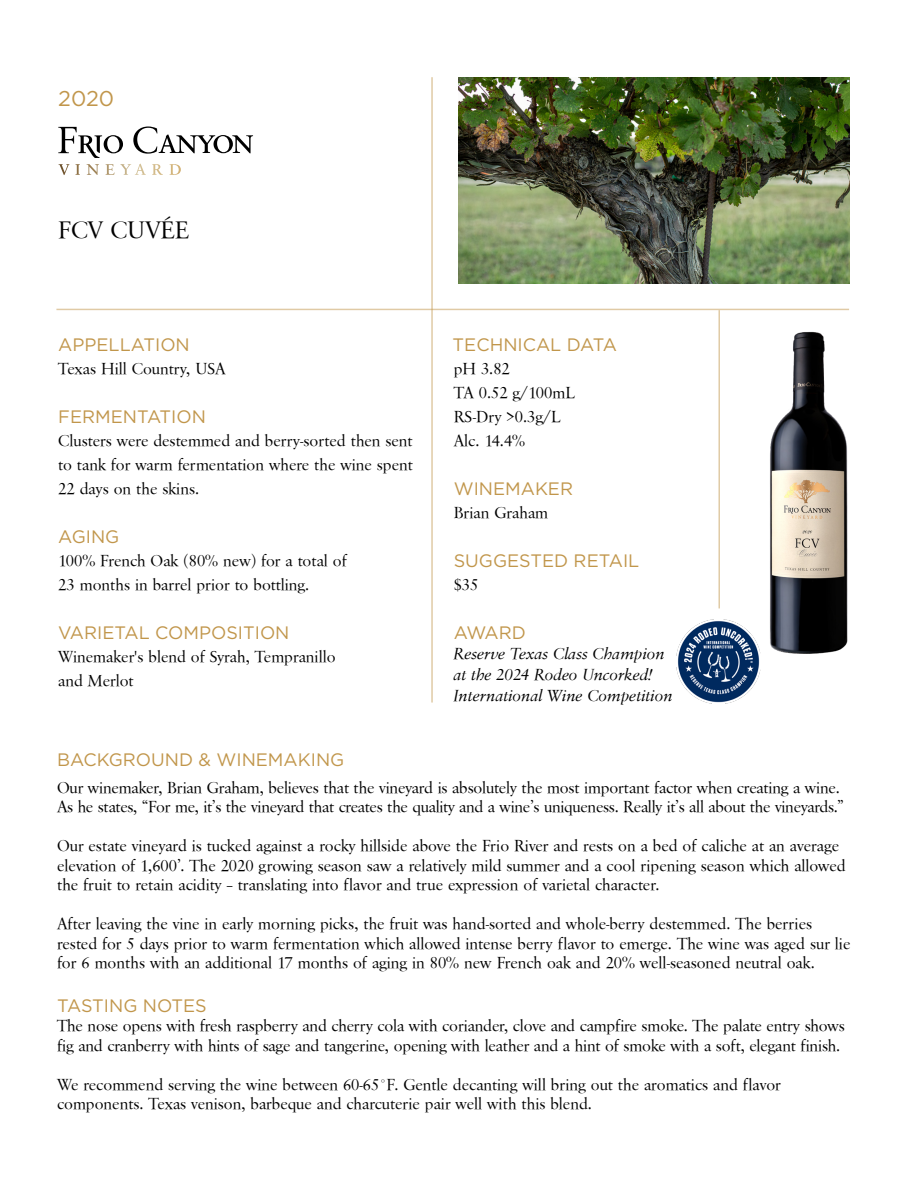
<style>
.page{position:relative;width:918px;height:1188px;background:#fff}
.page>*{position:absolute;margin:0;border:0;box-sizing:border-box;transform-origin:0 0}
.t1{font:24.6px "Savoy";color:#000}
.t2{font:21.45px "Gotham";color:#c1964b}
.t3{font:18px "Gotham";color:#c1964b}
.t4{font:16.5px/19.5px "Savoy";color:#000}
.t5{font:italic 16.5px/21px "Savoy";color:#000}
</style>
<div class="page">
<svg style="left:58px;top:164px;width:11px;height:11px"></svg>
<svg style="left:75px;top:164px;width:5px;height:11px"></svg>
<svg style="left:87px;top:164px;width:12px;height:11px"></svg>
<svg style="left:106px;top:164px;width:40px;height:11px"></svg>
<svg style="left:152px;top:164px;width:11px;height:11px"></svg>
<svg style="left:169px;top:164px;width:12px;height:11px"></svg>
<svg style="left:133px;top:127px;width:120px;height:27px"></svg>
<svg style="left:58px;top:127px;width:65px;height:31px"></svg>
<hr style="left:56px;top:309px;width:793px;height:1px;background:#c1964b">
<img style="left:458px;top:77px;width:391px;height:207px">
<hr style="left:431px;top:77px;width:2px;height:626px;background:#c1964b">
<hr style="left:718px;top:310px;width:2px;height:298px;background:#c1964b">
<img style="left:677px;top:620px;width:84px;height:84px">
<img style="left:758px;top:331px;width:90px;height:331px">
<h2 class="t2" style="left:58px;top:85px;width:58px">2020</h2>
<h1 class="t1" style="left:58px;top:216px;width:132px">FCV CUVÉE</h1>
<p class="t3" style="left:58px;top:333px;width:133px">APPELLATION</p>
<p class="t4" style="left:58px;top:359px;width:169px">Texas Hill Country, USA</p>
<p class="t3" style="left:58px;top:405px;width:149px">FERMENTATION</p>
<p class="t4" style="left:58px;top:429px;width:356px;line-height:24px;text-align:justify">Clusters were destemmed and berry-sorted then sent to tank for warm fermentation where the wine spent 22 days on the skins.</p>
<p class="t3" style="left:58px;top:525px;width:63px">AGING</p>
<p class="t4" style="left:58px;top:549px;width:290px;line-height:24px">100% French Oak (80% new) for a total of<br>23 months in barrel prior to bottling.</p>
<p class="t3" style="left:58px;top:621px;width:233px">VARIETAL COMPOSITION</p>
<p class="t4" style="left:58px;top:645px;width:279px;line-height:24px">Winemaker's blend of Syrah, Tempranillo and Merlot</p>
<p class="t3" style="left:453px;top:333px;width:166px">TECHNICAL DATA</p>
<p class="t4" style="left:454px;top:357px;width:122px;line-height:24px">pH 3.82<br>TA 0.52 g/100mL<br>RS-Dry &gt;0.3g/L<br>Alc. 14.4%</p>
<p class="t3" style="left:454px;top:477px;width:121px">WINEMAKER</p>
<p class="t4" style="left:454px;top:503px;width:96px">Brian Graham</p>
<p class="t3" style="left:454px;top:549px;width:187px">SUGGESTED RETAIL</p>
<p class="t4" style="left:454px;top:575px;width:26px">$35</p>
<p class="t3" style="left:454px;top:621px;width:74px">AWARD</p>
<p class="t5" style="left:454px;top:643px;width:221px">Reserve Texas Class Champion at the 2024 Rodeo Uncorked!<br>International Wine Competition</p>
<p class="t3" style="left:57px;top:748px;width:289px">BACKGROUND &amp; WINEMAKING</p>
<p class="t4" style="left:57px;top:778px;width:788px">Our winemaker, Brian Graham, believes that the vineyard is absolutely the most important factor when creating a wine.<br>As he states, “For me, it’s the vineyard that creates the quality and a wine’s uniqueness. Really it’s all about the vineyards.”</p>
<p class="t4" style="left:57px;top:836px;width:790px">Our estate vineyard is tucked against a rocky hillside above the Frio River and rests on a bed of caliche at an average elevation of 1,600’. The 2020 growing season saw a relatively mild summer and a cool ripening season which allowed the fruit to retain acidity – translating into flavor and true expression of varietal character.</p>
<p class="t4" style="left:57px;top:914px;width:795px">After leaving the vine in early morning picks, the fruit was hand-sorted and whole-berry destemmed. The berries rested for 5 days prior to warm fermentation which allowed intense berry flavor to emerge. The wine was aged sur lie for 6 months with an additional 17 months of aging in 80% new French oak and 20% well-seasoned neutral oak.</p>
<p class="t3" style="left:57px;top:994px;width:151px">TASTING NOTES</p>
<p class="t4" style="left:57px;top:1016px;width:789px">The nose opens with fresh raspberry and cherry cola with coriander, clove and campfire smoke. The palate entry shows fig and cranberry with hints of sage and tangerine, opening with leather and a hint of smoke with a soft, elegant finish.</p>
<p class="t4" style="left:57px;top:1075px;width:725px">We recommend serving the wine between 60-65°F. Gentle decanting will bring out the aromatics and flavor components. Texas venison, barbeque and charcuterie pair well with this blend.</p>
</div>
